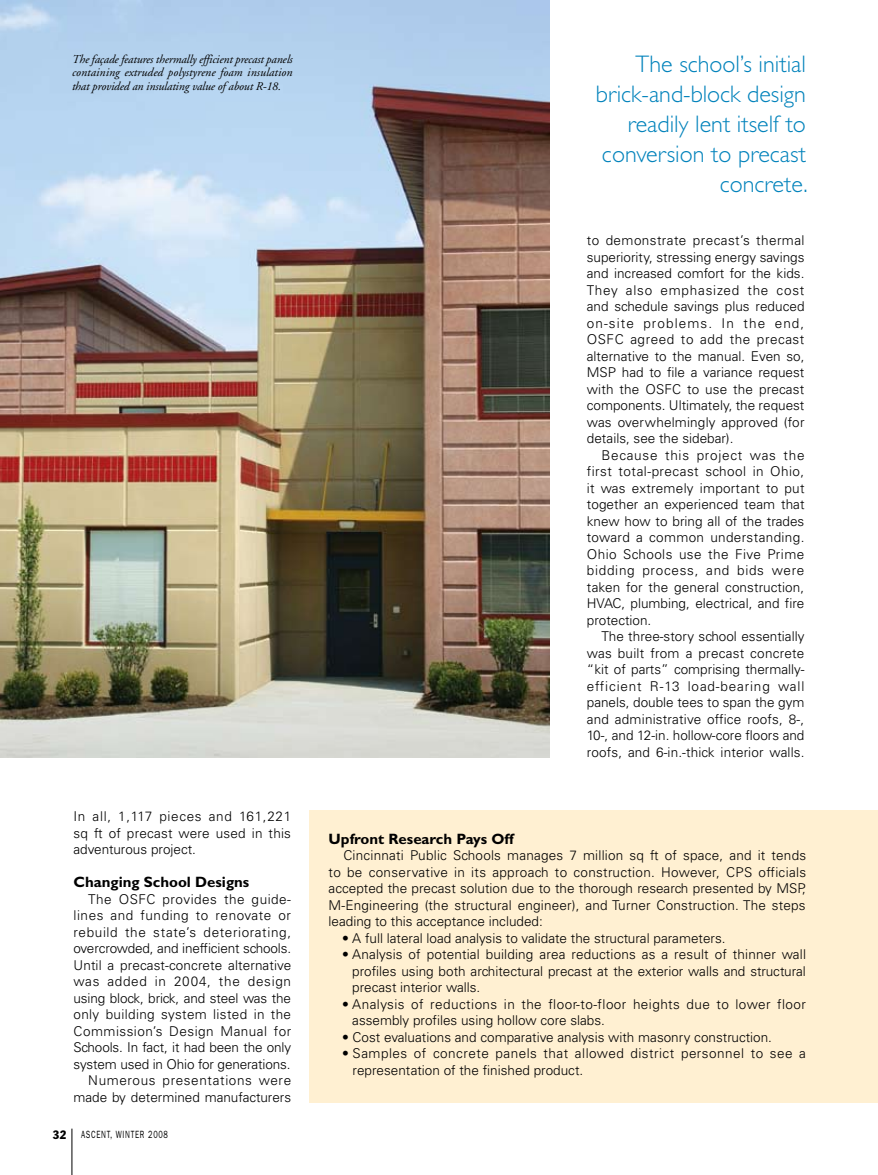
<style>
.page{position:relative;width:878px;height:1175px;background:#fff}
.page>*{position:absolute;margin:0;border:0;box-sizing:border-box;transform-origin:0 0}
.t1{font:300 24px/30px "Gill Sans";color:#0082bb;text-align:right}
.t2{font:700 15px "Gill Sans";color:#000}
.t3{font:300 13.5px/16.5px "Univers";color:#000;text-align:justify}
.t4{font:300 13.5px/16.5px "Univers";letter-spacing:.035em;color:#000}
.t5{font:italic 12px/13.5px "Adobe Garamond";letter-spacing:-.01em;color:#000;text-align:justify}
.t6{font:10.5px "Franklin Gothic";letter-spacing:.1em;color:#000;scale:.7 1}
.s1{font-stretch:condensed;font-size:12px}
</style>
<div class="page">
<img style="left:0;top:0;width:549px;height:757px">
<div style="left:309px;top:810px;width:569px;height:292px;background:#fff0d2"></div>
<hr style="left:72px;top:1128px;width:1px;height:46px;background:#000">
<p class="t5" style="left:72px;top:52px;width:222px">The façade features thermally efficient precast panels containing extruded polystyrene foam insulation that provided an insulating value of about R-18.</p>
<p class="t3" style="left:74px;top:808px;width:219px">In all, 1,117 pieces and 161,221 sq ft of precast were used in this adventurous project.</p>
<p class="t2" style="left:74px;top:873px;width:177px">Changing School Designs</p>
<p class="t3" style="left:74px;top:890px;width:219px;text-align:right">The OSFC provides the guide&shy;lines and funding to renovate or rebuild the state’s deteriorating, overcrowded, and inefficient schools.<br>Until a precast-concrete alternative was added in 2004, the design using block, brick, and steel was the only building system listed in the Commission’s Design Manual for Schools. In fact, it had been the only system used in Ohio for generations.<br>Numerous presentations were made by determined manufacturers</p>
<p class="t6" style="left:53px;top:1128px;width:166px"><span class="s1">32</span> ASCENT, WINTER 2008</p>
<h1 class="t1" style="left:596px;top:49px;width:213px">The school’s initial brick-and-block design readily lent itself to conversion to precast concrete.</h1>
<p class="t3" style="left:586px;top:232px;width:219px">to demonstrate precast’s thermal superiority, stressing energy savings and increased comfort for the kids.<br>They also emphasized the cost and schedule savings plus reduced on-site problems. In the end, OSFC agreed to add the precast alternative to the manual. Even so, MSP had to file a variance request with the OSFC to use the precast components. Ultimately, the request was overwhelmingly approved (for details, see the sidebar).</p>
<p class="t3" style="left:586px;top:447px;width:219px;text-indent:15px">Because this project was the first total-precast school in Ohio, it was extremely important to put together an experienced team that knew how to bring all of the trades toward a common understanding.<br>Ohio Schools use the Five Prime bidding process, and bids were taken for the general construction, HVAC, plumbing, electrical, and fire protection.</p>
<p class="t3" style="left:586px;top:628px;width:219px;text-indent:15px">The three-story school essentially was built from a precast concrete “kit of parts” comprising thermally&shy;efficient R-13 load-bearing wall panels, double tees to span the gym and administrative office roofs, 8-, 10-, and 12-in. hollow-core floors and roofs, and 6-in.-thick interior walls.</p>
<p class="t2" style="left:328px;top:829px;width:186px">Upfront Research Pays Off</p>
<p class="t3" style="left:328px;top:847px;width:479px;text-indent:15px">Cincinnati Public Schools manages 7 million sq ft of space, and it tends to be conservative in its approach to construction. However, CPS officials accepted the precast solution due to the thorough research presented by MSP, M-Engineering (the structural engineer), and Turner Construction. The steps leading to this acceptance included:</p>
<p class="t3" style="left:342px;top:929px;width:385px">• A full lateral load analysis to validate the structural parameters.</p>
<p class="t3" style="left:352px;top:946px;width:455px;text-indent:-10px">• Analysis of potential building area reductions as a result of thinner wall profiles using both architectural precast at the exterior walls and structural precast interior walls.</p>
<p class="t4" style="left:352px;top:995px;width:455px;text-indent:-10px">• Analysis of reductions in the floor-to-floor heights due to lower floor assembly profiles using hollow core slabs.</p>
<p class="t3" style="left:342px;top:1028px;width:431px">• Cost evaluations and comparative analysis with masonry construction.</p>
<p class="t4" style="left:352px;top:1045px;width:455px;text-indent:-11px">• Samples of concrete panels that allowed district personnel to see a representation of the finished product.</p>
</div>
